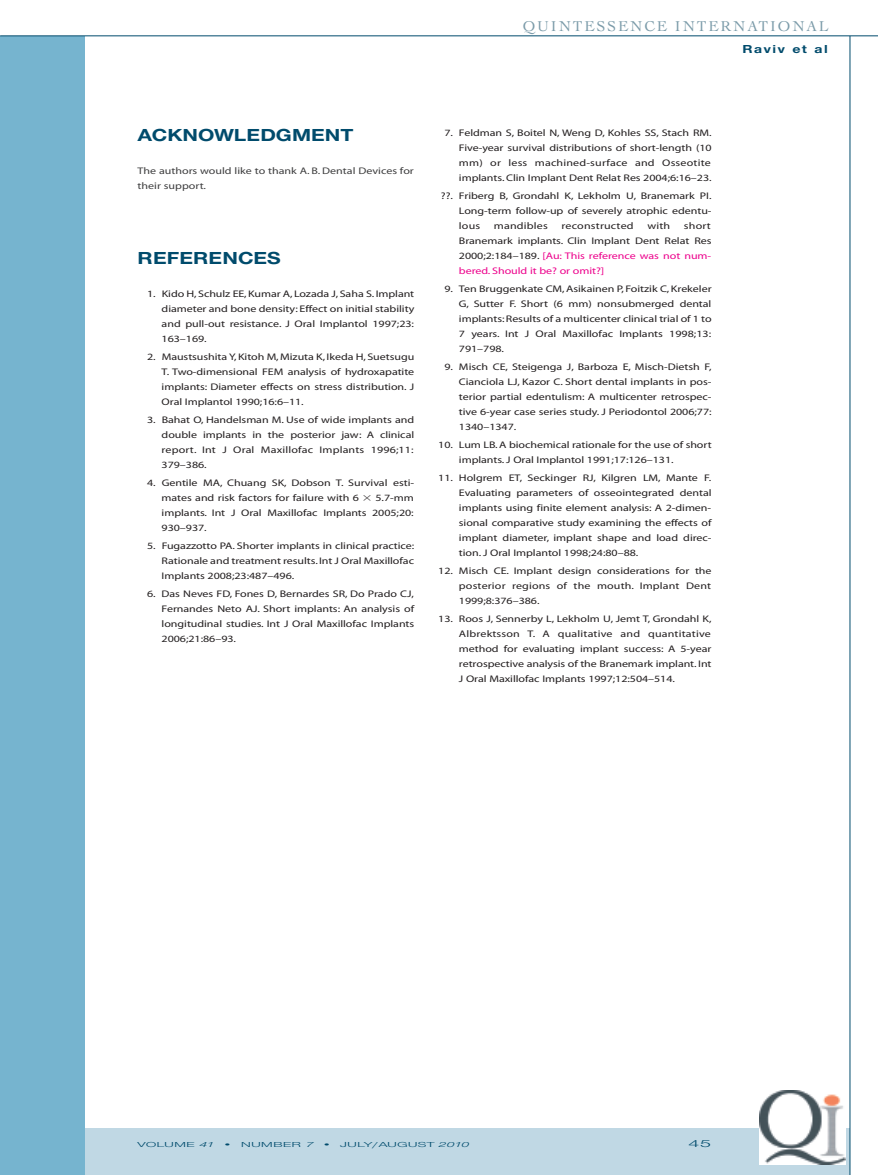
<style>
.page{position:relative;width:878px;height:1175px;background:#fff}
.page>*{position:absolute;margin:0;border:0;box-sizing:border-box;transform-origin:0 0}
.t1{font:700 18px "Nimbus Sans Novus T";color:#004b6c;scale:1.25 1}
.t2{font:15px "Cochin";letter-spacing:.125em;color:#7b9ba9}
.t3{font:700 12px "Nimbus Sans Novus T";letter-spacing:.11em;color:#004b6c;scale:1.25 1}
.t4{font:10.5px "Nimbus Sans Novus T";color:#004b6c;scale:2 1}
.t5{font:9.6px/15px "Myriad";letter-spacing:-.005em;color:#231f20;text-align:justify;scale:1.25 1}
.t6{font:9.6px/15px "Myriad";color:#3e3e3f;scale:1.25 1}
.t7{font:9.6px "Myriad";letter-spacing:.015em;color:#231f20;scale:1.25 1}
.t8{font:7.5px "Nimbus Sans Novus T";color:#004b6c;scale:2 1}
.s1{color:#ed028c}
.s2{font-style:italic}
</style>
<div class="page">
<div style="left:1px;top:1128px;width:849px;height:46px;background:#c0d8e4"></div>
<div style="left:0;top:36px;width:85px;height:1138px;background:#76b4cf"></div>
<hr style="left:0;top:35px;width:878px;height:1px;background:#004b6c">
<img style="left:759px;top:1090px;width:84px;height:29px">
<img style="left:759px;top:1119px;width:86px;height:45px">
<hr style="left:849px;top:36px;width:1px;height:1138px;background:#004b6c">
<h2 class="t2" style="left:522px;top:18px;width:307px">QUINTESSENCE INTERNATIONAL</h2>
<p class="t3" style="left:742px;top:42px;width:70px">Raviv et al</p>
<h1 class="t1" style="left:138px;top:124px;width:174px">ACKNOWLEDGMENT</h1>
<p class="t6" style="left:138px;top:164px;width:222px">The authors would like to thank A. B. Dental Devices for their support.</p>
<h1 class="t1" style="left:138px;top:247px;width:116px">REFERENCES</h1>
<p class="t5" style="left:162px;top:287px;width:204px;text-indent:-15px">1. Kido H, Schulz EE, Kumar A, Lozada J, Saha S. Implant diameter and bone density: Effect on initial stability and pull-out resistance. J Oral Implantol 1997;23:<br>163–169.</p>
<p class="t5" style="left:162px;top:350px;width:203px;text-indent:-15px">2. Maustsushita Y, Kitoh M, Mizuta K, Ikeda H, Suetsugu T. Two-dimensional FEM analysis of hydroxapatite implants: Diameter effects on stress distribution. J Oral Implantol 1990;16:6–11.</p>
<p class="t5" style="left:162px;top:413px;width:203px;text-indent:-15px">3. Bahat O, Handelsman M. Use of wide implants and double implants in the posterior jaw: A clinical report. Int J Oral Maxillofac Implants 1996;11:<br>379–386.</p>
<p class="t5" style="left:162px;top:476px;width:203px;text-indent:-15px">4. Gentile MA, Chuang SK, Dobson T. Survival esti&shy;mates and risk factors for failure with 6</p>
<p class="t5" style="left:162px;top:491px;width:203px;text-indent:214px">5.7-mm implants. Int J Oral Maxillofac Implants 2005;20:<br>930–937.</p>
<p class="t5" style="left:162px;top:539px;width:204px;text-indent:-15px">5. Fugazzotto PA. Shorter implants in clinical practice:<br>Rationale and treatment results.Int J Oral Maxillofac Implants 2008;23:487–496.</p>
<p class="t5" style="left:162px;top:587px;width:204px;text-indent:-15px">6. Das Neves FD, Fones D, Bernardes SR, Do Prado CJ, Fernandes Neto AJ. Short implants: An analysis of longitudinal studies. Int J Oral Maxillofac Implants 2006;21:86–93.</p>
<p class="t5" style="left:459px;top:126px;width:204px;text-indent:-15px">7. Feldman S, Boitel N, Weng D, Kohles SS, Stach RM.<br>Five-year survival distributions of short-length (10 mm) or less machined-surface and Osseotite implants. Clin Implant Dent Relat Res 2004;6:16–23.</p>
<p class="t5" style="left:459px;top:189px;width:204px;text-indent:-18px">??. Friberg B, Grondahl K, Lekholm U, Branemark PI.<br>Long-term follow-up of severely atrophic edentu&shy;lous</p>
<p class="t5" style="left:459px;top:219px;width:203px;text-indent:225px">short Branemark implants. Clin Implant Dent Relat Res 2000;2:184–189. <span class="s1">[Au: This reference was not num&shy;bered. Should it be? or omit?]</span></p>
<p class="t5" style="left:459px;top:282px;width:204px;text-indent:-15px">9. Ten Bruggenkate CM, Asikainen P, Foitzik C, Krekeler G, Sutter F. Short (6 mm) nonsubmerged dental implants: Results of a multicenter clinical trial of 1 to 7 years. Int J Oral Maxillofac Implants 1998;13:<br>791–798.</p>
<p class="t5" style="left:459px;top:360px;width:204px;text-indent:-15px">9. Misch CE, Steigenga J, Barboza E, Misch-Dietsh F, Cianciola LJ, Kazor C. Short dental implants in pos&shy;terior partial edentulism: A multicenter retrospec&shy;tive 6-year case series study. J Periodontol 2006;77:<br>1340–1347.</p>
<p class="t5" style="left:459px;top:438px;width:204px;text-indent:-21px">10. Lum LB. A biochemical rationale for the use of short implants.J Oral Implantol 1991;17:126–131.</p>
<p class="t5" style="left:459px;top:471px;width:203px;text-indent:-21px">11. Holgrem ET, Seckinger RJ, Kilgren LM, Mante F.<br>Evaluating parameters of osseointegrated dental implants using finite element analysis: A 2-dimen&shy;sional comparative study examining the effects of implant diameter, implant shape and load direc&shy;tion.J Oral Implantol 1998;24:80–88.</p>
<p class="t5" style="left:459px;top:564px;width:203px;text-indent:-21px">12. Misch CE. Implant design considerations for the posterior regions of the mouth. Implant Dent 1999;8:376–386.</p>
<p class="t5" style="left:459px;top:612px;width:204px;text-indent:-21px">13. Roos J, Sennerby L, Lekholm U, Jemt T, Grondahl K, Albrektsson T. A qualitative and quantitative method for evaluating implant success: A 5-year retrospective analysis of the Branemark implant. Int J Oral Maxillofac Implants 1997;12:504–514.</p>
<p class="t7" style="left:494px;top:221px;width:45px">mandibles</p>
<p class="t7" style="left:561px;top:221px;width:59px">reconstructed</p>
<p class="t5" style="left:647px;top:219px;width:20px">with</p>
<p class="t8" style="left:137px;top:1139px;width:167px">VOLUME <span class="s2">41</span> • NUMBER <span class="s2">7</span> • JULY/AUGUST <span class="s2">2010</span></p>
<p class="t4" style="left:688px;top:1137px;width:13px">45</p>
</div>
